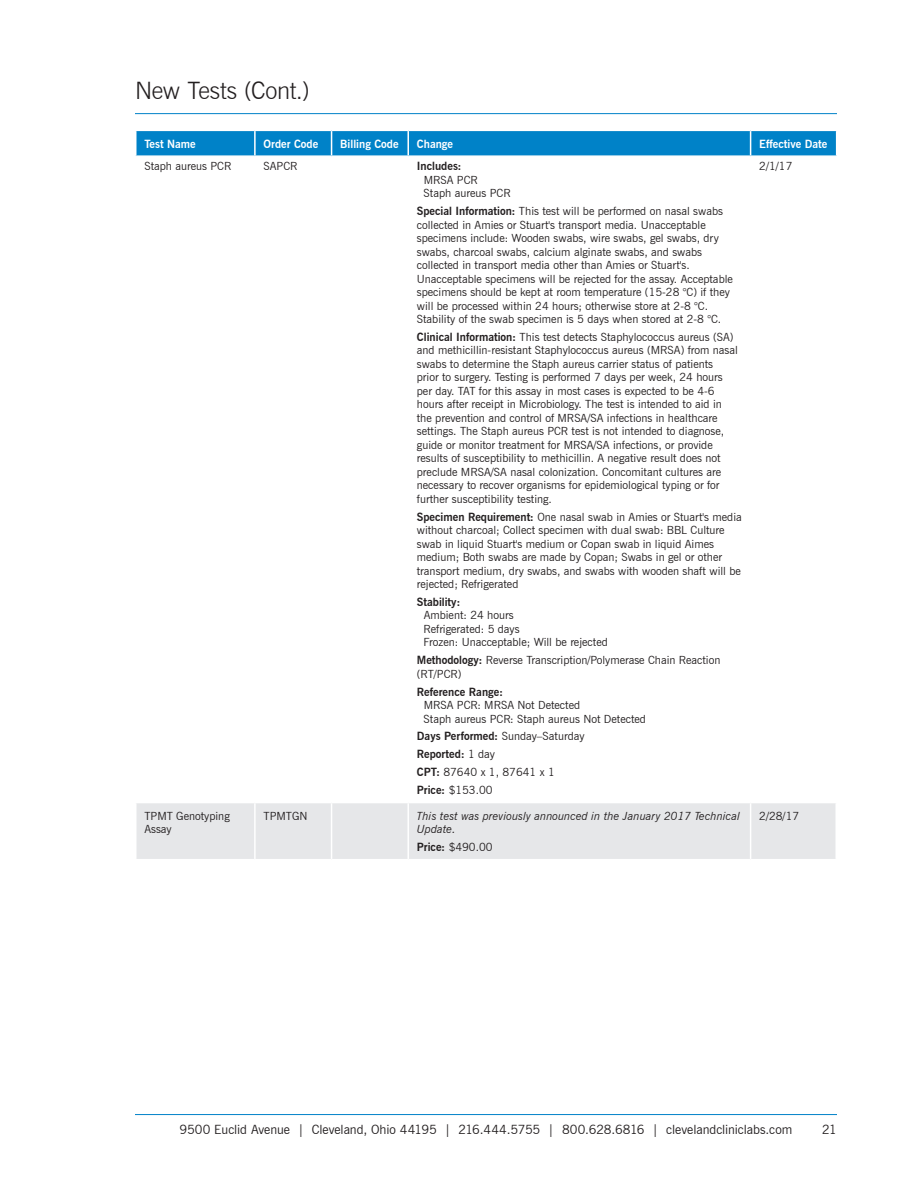
<style>
.page{position:relative;width:918px;height:1188px;background:#fff}
.page>*{position:absolute;margin:0;border:0;box-sizing:border-box;transform-origin:0 0}
.t1{font:300 24px "News Gothic BT";letter-spacing:-.01em;color:#231f20}
.t2{font:12.75px "News Gothic BT";letter-spacing:-.005em;color:#231f20}
.t3{font:11.25px/13.5px "News Gothic BT";color:#231f20}
.t4{font:italic 11.25px/13.5px "News Gothic BT";color:#231f20}
.t5{font:700 11.25px "News Gothic BT";color:#fff}
.t6{font:700 11.25px "News Gothic BT";color:#231f20}
.s1{font-weight:700}
</style>
<div class="page">
<hr style="left:135px;top:1114px;width:702px;height:1px;background:#0082c8">
<div style="left:136px;top:803px;width:700px;height:56px;background:#e6e7e9"></div>
<hr style="left:254px;top:803px;width:2px;height:56px;background:#fff">
<hr style="left:331px;top:803px;width:1px;height:56px;background:#fff">
<hr style="left:407px;top:803px;width:2px;height:56px;background:#fff">
<hr style="left:750px;top:803px;width:1px;height:56px;background:#fff">
<hr style="left:135px;top:113px;width:702px;height:1px;background:#0082c8">
<svg style="left:136px;top:130px;width:701px;height:25px;background:#0d88ca"></svg>
<h1 class="t1" style="left:135px;top:76px;width:176px">New Tests (Cont.)</h1>
<p class="t5" style="left:144px;top:137px;width:53px">Test Name</p>
<p class="t5" style="left:264px;top:137px;width:56px">Order Code</p>
<p class="t5" style="left:340px;top:137px;width:60px">Billing Code</p>
<p class="t5" style="left:417px;top:137px;width:38px">Change</p>
<p class="t5" style="left:759px;top:137px;width:70px">Effective Date</p>
<p class="t3" style="left:144px;top:159px;width:89px">Staph aureus PCR</p>
<p class="t3" style="left:264px;top:159px;width:35px">SAPCR</p>
<p class="t6" style="left:417px;top:159px;width:46px">Includes:</p>
<p class="t3" style="left:424px;top:173px;width:89px">MRSA PCR<br>Staph aureus PCR</p>
<p class="t3" style="left:417px;top:204px;width:318px"><span class="s1">Special Information:</span> This test will be performed on nasal swabs collected in Amies or Stuart's transport media. Unacceptable specimens include: Wooden swabs, wire swabs, gel swabs, dry swabs, charcoal swabs, calcium alginate swabs, and swabs collected in transport media other than Amies or Stuart's.<br>Unacceptable specimens will be rejected for the assay. Acceptable specimens should be kept at room temperature (15-28 °C) if they will be processed within 24 hours; otherwise store at 2-8 °C.<br>Stability of the swab specimen is 5 days when stored at 2-8 °C.</p>
<p class="t3" style="left:417px;top:330px;width:323px"><span class="s1">Clinical Information:</span> This test detects Staphylococcus aureus (SA) and methicillin-resistant Staphylococcus aureus (MRSA) from nasal swabs to determine the Staph aureus carrier status of patients<br>prior to surgery. Testing is performed 7 days per week, 24 hours per day. TAT for this assay in most cases is expected to be 4-6 hours after receipt in Microbiology. The test is intended to aid in the prevention and control of MRSA/SA infections in healthcare settings. The Staph aureus PCR test is not intended to diagnose, guide or monitor treatment for MRSA/SA infections, or provide results of susceptibility to methicillin. A negative result does not preclude MRSA/SA nasal colonization. Concomitant cultures are necessary to recover organisms for epidemiological typing or for further susceptibility testing.</p>
<p class="t3" style="left:417px;top:510px;width:326px"><span class="s1">Specimen Requirement:</span> One nasal swab in Amies or Stuart's media without charcoal; Collect specimen with dual swab: BBL Culture swab in liquid Stuart's medium or Copan swab in liquid Aimes medium; Both swabs are made by Copan; Swabs in gel or other transport medium, dry swabs, and swabs with wooden shaft will be rejected; Refrigerated</p>
<p class="t6" style="left:417px;top:595px;width:45px">Stability:</p>
<p class="t3" style="left:424px;top:609px;width:186px">Ambient: 24 hours<br>Refrigerated: 5 days<br>Frozen: Unacceptable; Will be rejected</p>
<p class="t3" style="left:417px;top:653px;width:305px"><span class="s1">Methodology:</span> Reverse Transcription/Polymerase Chain Reaction (RT/PCR)</p>
<p class="t6" style="left:417px;top:685px;width:88px">Reference Range:</p>
<p class="t3" style="left:424px;top:698px;width:224px">MRSA PCR: MRSA Not Detected<br>Staph aureus PCR: Staph aureus Not Detected</p>
<p class="t3" style="left:417px;top:727px;width:169px;line-height:17.9px"><span class="s1">Days Performed:</span> Sunday–Saturday<br><span class="s1">Reported:</span> 1 day<br><span class="s1">CPT:</span> 87640 x 1, 87641 x 1<br><span class="s1">Price:</span> $153.00</p>
<p class="t3" style="left:144px;top:809px;width:87px">TPMT Genotyping<br>Assay</p>
<p class="t3" style="left:264px;top:809px;width:46px">TPMTGN</p>
<p class="t4" style="left:417px;top:809px;width:325px">This test was previously announced in the January 2017 Technical<br>Update.</p>
<p class="t3" style="left:417px;top:840px;width:77px"><span class="s1">Price:</span> $490.00</p>
<p class="t3" style="left:759px;top:159px;width:35px">2/1/17</p>
<p class="t3" style="left:759px;top:809px;width:41px">2/28/17</p>
<p class="t2" style="left:180px;top:1122px;width:614px">9500 Euclid Avenue | Cleveland, Ohio 44195 | 216.444.5755 | 800.628.6816 | clevelandcliniclabs.com</p>
<p class="t2" style="left:822px;top:1122px;width:16px">21</p>
</div>
